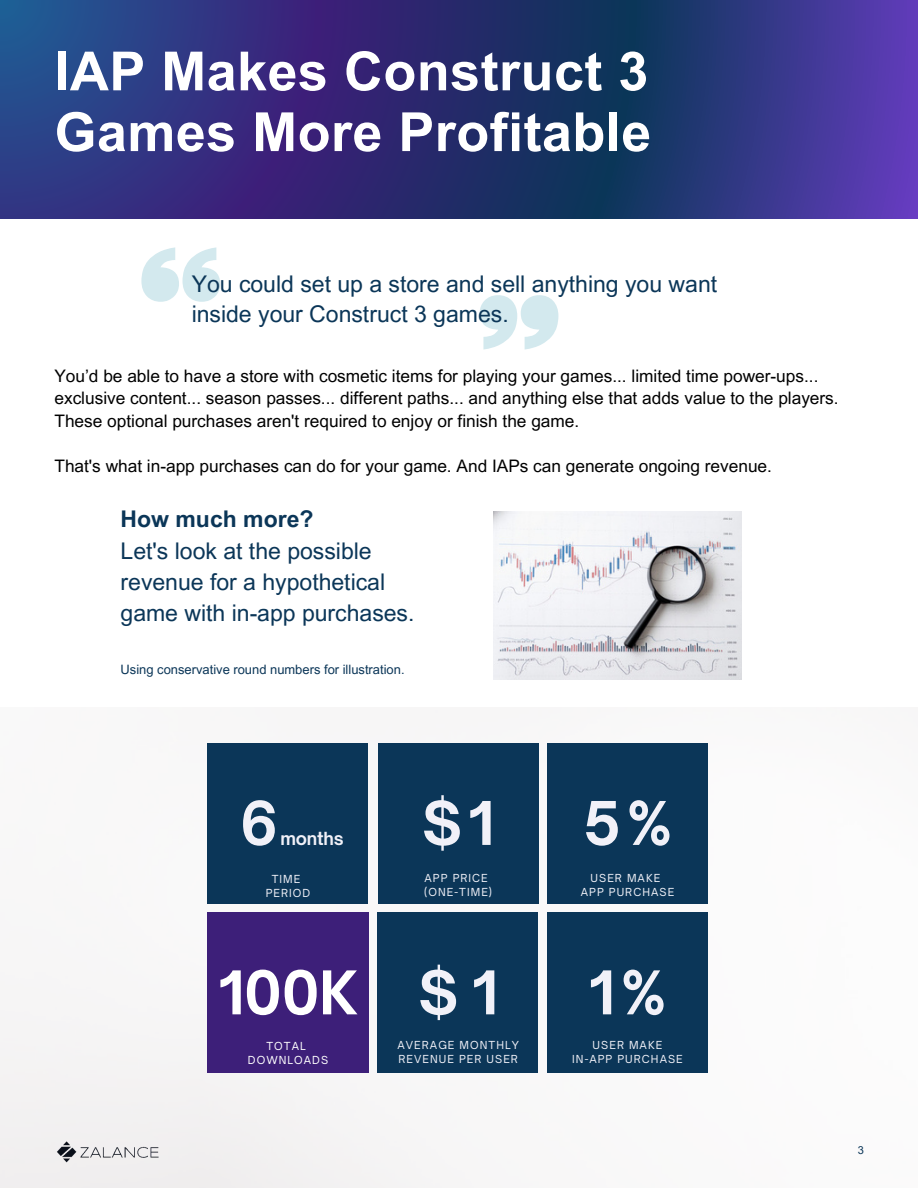
<style>
.page{position:relative;width:918px;height:1188px;background:#fff}
.page>*{position:absolute;margin:0;border:0;box-sizing:border-box;transform-origin:0 0}
.t1{font:700 57.6px "Open Sauce One";color:#f1f1f8}
.t2{font:700 57.6px "Open Sauce One";color:#fff}
.t3{font:700 54px/60.8px "Arial MT Pro";letter-spacing:.01em;color:#fff}
.t4{font:22.95px/31.2px "Arial MT Pro";color:#0b3658}
.t5{font:700 22.95px "Arial MT Pro";color:#0b3658}
.t6{font:17.25px/22.6px "Arial MT Pro";color:#000}
.t7{font:700 17.25px "Open Sauce One";letter-spacing:-.015em;color:#f1f1f8}
.t8{font:12.9px "Arial MT Pro";color:#0b3658}
.t9{font:11.1px "Arial MT Pro";color:#0b3658}
.t10{font:10.65px/14.2px "Open Sauce One";letter-spacing:.1em;color:#f1f1f8}
.t11{font:10.65px "Open Sauce One";letter-spacing:.1em;color:#fff}
</style>
<div class="page">
<svg style="left:0;top:0;width:918px;height:219px;background:#2d337c"></svg>
<svg style="left:141px;top:247px;width:79px;height:55px"></svg>
<svg style="left:480px;top:295px;width:78px;height:55px"></svg>
<img style="left:493px;top:512px;width:249px;height:167px">
<div style="left:0;top:912px;width:442px;height:276px;background:#f5f4f4"></div>
<div style="left:207px;top:743px;width:161px;height:161px;background:#0b3658"></div>
<div style="left:207px;top:912px;width:162px;height:161px;background:#3d1f79"></div>
<div style="left:547px;top:912px;width:161px;height:161px;background:#0b3658"></div>
<div style="left:547px;top:743px;width:161px;height:161px;background:#0b3658"></div>
<div style="left:378px;top:743px;width:161px;height:161px;background:#0b3658"></div>
<div style="left:378px;top:912px;width:160px;height:161px;background:#0b3658"></div>
<img style="left:55px;top:1142px;width:106px;height:20px">
<p class="t3" style="left:54px;top:48px;width:598px">IAP Makes Construct 3<br>Games More Profitable</p>
<p class="t4" style="left:192px;top:272px;width:527px;line-height:30.3px">You could set up a store and sell anything you want inside your Construct 3 games.</p>
<p class="t6" style="left:54px;top:366px;width:786px">You’d be able to have a store with cosmetic items for playing your games... limited time power-ups... exclusive content... season passes... different paths... and anything else that adds value to the players.<br>These optional purchases aren't required to enjoy or finish the game.</p>
<p class="t6" style="left:54px;top:457px;width:719px">That's what in-app purchases can do for your game. And IAPs can generate ongoing revenue.</p>
<p class="t5" style="left:121px;top:511px;width:194px">How much more?</p>
<p class="t4" style="left:121px;top:538px;width:295px">Let's look at the possible revenue for a hypothetical game with in-app purchases.</p>
<p class="t8" style="left:121px;top:665px;width:286px">Using conservative round numbers for illustration.</p>
<p class="t1" style="left:240px;top:787px;width:40px">6</p>
<p class="t7" style="left:281px;top:828px;width:65px">months</p>
<p class="t10" style="left:272px;top:872px;width:30px">TIME</p>
<p class="t10" style="left:266px;top:886px;width:46px">PERIOD</p>
<p class="t2" style="left:219px;top:957px;width:141px">100K</p>
<p class="t11" style="left:266px;top:1039px;width:41px">TOTAL</p>
<p class="t11" style="left:248px;top:1053px;width:82px">DOWNLOADS</p>
<p class="t1" style="left:422px;top:787px;width:74px">$1</p>
<p class="t10" style="left:425px;top:871px;width:65px">APP PRICE</p>
<p class="t10" style="left:424px;top:885px;width:69px">(ONE-TIME)</p>
<p class="t1" style="left:418px;top:957px;width:81px">$1</p>
<p class="t10" style="left:397px;top:1038px;width:123px">AVERAGE MONTHLY<br>REVENUE PER USER</p>
<p class="t1" style="left:583px;top:787px;width:90px">5%</p>
<p class="t10" style="left:591px;top:871px;width:71px">USER MAKE</p>
<p class="t10" style="left:581px;top:885px;width:95px">APP PURCHASE</p>
<p class="t1" style="left:589px;top:957px;width:79px">1%</p>
<p class="t10" style="left:593px;top:1038px;width:71px">USER MAKE</p>
<p class="t10" style="left:572px;top:1052px;width:112px">IN-APP PURCHASE</p>
<p class="t9" style="left:858px;top:1146px;width:8px">3</p>
</div>
